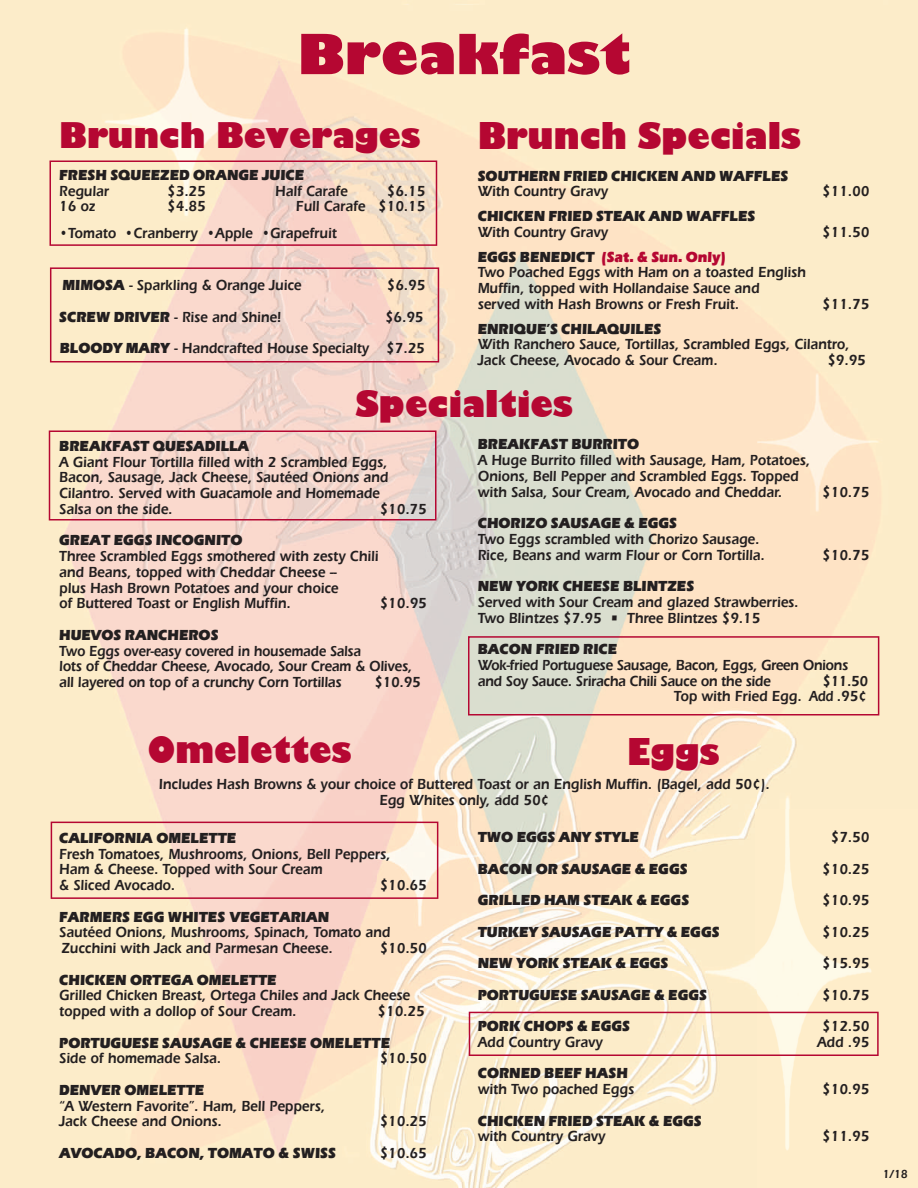
<style>
.page{position:relative;width:918px;height:1188px;background:#fff}
.page>*{position:absolute;margin:0;border:0;box-sizing:border-box;transform-origin:0 0}
.t1{font:54px "Gilbert Ultra Bold Plain";color:#b50732}
.t2{font:36px "Gilbert Ultra Bold Plain";color:#b50732;scale:.9 1}
.t3{font:34.5px "Gilbert Ultra Bold Plain";color:#b50732;scale:.92 1}
.t4{font:15px/15.8px "Erie Black Plain";color:#231f20;scale:.9 1}
.t5{font:900 15px "Eras ITC";color:#231f20;scale:.9 1}
.t6{font:15px/15.8px "Erie Black Plain";color:#231f20;scale:.88 1}
.t7{font:15px/15.8px "Erie Black Plain";letter-spacing:-.02em;color:#231f20;scale:.9 1}
.t8{font:900 15px "Eras ITC";color:#b50732;scale:.9 1}
.t9{font:12px "Erie Black Plain";color:#231f20;scale:.9 1}
.s1{font-family:"Eras ITC";font-weight:900}
.s2{color:#231f20}
</style>
<div class="page">
<img style="left:0;top:0;width:918px;height:1188px">
<svg style="left:50px;top:160px;width:387px;height:86px;background:#f5d7c2"></svg>
<svg style="left:49px;top:430px;width:387px;height:90px;background:#f2d2c7"></svg>
<svg style="left:51px;top:822px;width:387px;height:77px;background:#f8d7c5"></svg>
<svg style="left:469px;top:1012px;width:410px;height:44px;background:#f7ddc2"></svg>
<svg style="left:468px;top:636px;width:411px;height:80px;background:#eed9c2"></svg>
<svg style="left:50px;top:267px;width:389px;height:95px;background:#f5d6c5"></svg>
<h1 class="t1" style="left:297px;top:20px;width:335px">Breakfast</h1>
<h3 class="t3" style="left:59px;top:114px;width:394px">Brunch Beverages</h3>
<p class="t5" style="left:59px;top:166px;width:274px">FRESH SQUEEZED ORANGE JUICE</p>
<p class="t4" style="left:59px;top:183px;width:57px">Regular</p>
<p class="t4" style="left:167px;top:183px;width:44px">$3.25</p>
<p class="t4" style="left:275px;top:183px;width:82px">Half Carafe</p>
<p class="t4" style="left:387px;top:183px;width:44px">$6.15</p>
<p class="t4" style="left:59px;top:198px;width:42px">16 oz</p>
<p class="t4" style="left:167px;top:198px;width:44px">$4.85</p>
<p class="t4" style="left:296px;top:198px;width:145px">Full Carafe $10.15</p>
<p class="t4" style="left:59px;top:225px;width:310px"><span class="s1">•</span>Tomato <span class="s1">•</span>Cranberry <span class="s1">•</span>Apple <span class="s1">•</span>Grapefruit</p>
<p class="t4" style="left:62px;top:277px;width:267px"><span class="s1">MIMOSA</span> - Sparkling &amp; Orange Juice</p>
<p class="t4" style="left:387px;top:277px;width:44px">$6.95</p>
<p class="t4" style="left:59px;top:309px;width:248px"><span class="s1">SCREW DRIVER</span> - Rise and Shine!</p>
<p class="t4" style="left:60px;top:301px;width:407px;line-height:31.5px;text-align:right">$6.95<br><span class="s1">BLOODY MARY</span> - Handcrafted House Specialty $7.25</p>
<h2 class="t2" style="left:478px;top:113px;width:361px">Brunch Specials</h2>
<p class="t5" style="left:478px;top:167px;width:347px">SOUTHERN FRIED CHICKEN AND WAFFLES</p>
<p class="t4" style="left:478px;top:183px;width:146px">With Country Gravy</p>
<p class="t4" style="left:822px;top:183px;width:54px">$11.00</p>
<p class="t5" style="left:478px;top:207px;width:310px">CHICKEN FRIED STEAK AND WAFFLES</p>
<p class="t4" style="left:478px;top:224px;width:146px">With Country Gravy</p>
<p class="t4" style="left:822px;top:224px;width:54px">$11.50</p>
<p class="t8" style="left:478px;top:248px;width:277px"><span class="s2">EGGS BENEDICT</span> (Sat. &amp; Sun. Only)</p>
<p class="t4" style="left:478px;top:264px;width:366px">Two Poached Eggs with Ham on a toasted English<br>Muffin, topped with Hollandaise Sauce and served with Hash Browns or Fresh Fruit.</p>
<p class="t4" style="left:822px;top:296px;width:54px">$11.75</p>
<p class="t5" style="left:478px;top:320px;width:205px">ENRIQUE’S CHILAQUILES</p>
<p class="t4" style="left:478px;top:336px;width:414px">With Ranchero Sauce, Tortillas, Scrambled Eggs, Cilantro,<br>Jack Cheese, Avocado &amp; Sour Cream.</p>
<p class="t4" style="left:827px;top:352px;width:44px">$9.95</p>
<h2 class="t2" style="left:355px;top:381px;width:243px">Specialties</h2>
<p class="t5" style="left:59px;top:437px;width:213px">BREAKFAST QUESADILLA</p>
<p class="t4" style="left:59px;top:453px;width:367px">A Giant Flour Tortilla filled with 2 Scrambled Eggs, Bacon, Sausage, Jack Cheese, Sautéed Onions and Cilantro. Served with Guacamole and Homemade Salsa on the side.</p>
<p class="t4" style="left:380px;top:501px;width:54px">$10.75</p>
<p class="t5" style="left:478px;top:436px;width:181px">BREAKFAST BURRITO</p>
<p class="t4" style="left:478px;top:452px;width:371px">A Huge Burrito filled with Sausage, Ham, Potatoes,<br>Onions, Bell Pepper and Scrambled Eggs. Topped with Salsa, Sour Cream, Avocado and Cheddar.</p>
<p class="t4" style="left:822px;top:483px;width:54px">$10.75</p>
<p class="t5" style="left:59px;top:532px;width:205px">GREAT EGGS INCOGNITO</p>
<p class="t4" style="left:59px;top:548px;width:356px">Three Scrambled Eggs smothered with zesty Chili and Beans, topped with Cheddar Cheese --<br>plus Hash Brown Potatoes and your choice<br>of Buttered Toast or English Muffin.</p>
<p class="t4" style="left:380px;top:595px;width:54px">$10.95</p>
<p class="t5" style="left:59px;top:626px;width:179px">HUEVOS RANCHEROS</p>
<p class="t6" style="left:59px;top:642px;width:403px">Two Eggs over-easy covered in housemade Salsa<br>lots of Cheddar Cheese, Avocado, Sour Cream &amp; Olives, all layered on top of a crunchy Corn Tortillas</p>
<p class="t4" style="left:374px;top:674px;width:53px">$10.95</p>
<p class="t5" style="left:478px;top:514px;width:223px">CHORIZO SAUSAGE &amp; EGGS</p>
<p class="t4" style="left:478px;top:531px;width:320px">Two Eggs scrambled with Chorizo Sausage.<br>Rice, Beans and warm Flour or Corn Tortilla.</p>
<p class="t4" style="left:822px;top:546px;width:54px">$10.75</p>
<p class="t5" style="left:478px;top:577px;width:242px">NEW YORK CHEESE BLINTZES</p>
<p class="t4" style="left:478px;top:594px;width:358px">Served with Sour Cream and glazed Strawberries.<br>Two Blintzes $7.95 • Three Blintzes $9.15</p>
<p class="t5" style="left:478px;top:640px;width:157px">BACON FRIED RICE</p>
<p class="t7" style="left:478px;top:657px;width:413px">Wok-fried Portuguese Sausage, Bacon, Eggs, Green Onions and Soy Sauce. Sriracha Chili Sauce on the side</p>
<p class="t4" style="left:674px;top:672px;width:217px;text-align:right">$11.50<br>Top with Fried Egg. Add .95¢</p>
<h2 class="t2" style="left:148px;top:727px;width:228px">Omelettes</h2>
<p class="t4" style="left:159px;top:776px;width:680px;text-align:center">Includes Hash Browns &amp; your choice of Buttered Toast or an English Muffin. (Bagel, add 50¢).<br>Egg Whites only, add 50¢</p>
<p class="t5" style="left:59px;top:829px;width:198px">CALIFORNIA OMELETTE</p>
<p class="t4" style="left:59px;top:845px;width:369px">Fresh Tomatoes, Mushrooms, Onions, Bell Peppers,<br>Ham &amp; Cheese. Topped with Sour Cream<br>&amp; Sliced Avocado.</p>
<h2 class="t2" style="left:627px;top:729px;width:104px">Eggs</h2>
<p class="t5" style="left:478px;top:828px;width:181px">TWO EGGS ANY STYLE</p>
<p class="t4" style="left:831px;top:829px;width:44px">$7.50</p>
<p class="t5" style="left:478px;top:860px;width:235px">BACON OR SAUSAGE &amp; EGGS</p>
<p class="t4" style="left:822px;top:861px;width:54px">$10.25</p>
<p class="t5" style="left:478px;top:891px;width:237px">GRILLED HAM STEAK &amp; EGGS</p>
<p class="t4" style="left:822px;top:892px;width:54px">$10.95</p>
<p class="t5" style="left:478px;top:923px;width:270px">TURKEY SAUSAGE PATTY &amp; EGGS</p>
<p class="t4" style="left:822px;top:924px;width:54px">$10.25</p>
<p class="t5" style="left:478px;top:954px;width:213px">NEW YORK STEAK &amp; EGGS</p>
<p class="t4" style="left:822px;top:955px;width:54px">$15.95</p>
<p class="t5" style="left:478px;top:986px;width:256px">PORTUGUESE SAUSAGE &amp; EGGS</p>
<p class="t4" style="left:822px;top:987px;width:54px">$10.75</p>
<p class="t5" style="left:478px;top:1017px;width:171px">PORK CHOPS &amp; EGGS</p>
<p class="t4" style="left:822px;top:1018px;width:54px">$12.50</p>
<p class="t4" style="left:478px;top:1034px;width:140px">Add Country Gravy</p>
<p class="t4" style="left:817px;top:1034px;width:59px">Add .95</p>
<p class="t5" style="left:478px;top:1065px;width:168px">CORNED BEEF HASH</p>
<p class="t4" style="left:478px;top:1081px;width:175px">with Two poached Eggs</p>
<p class="t4" style="left:822px;top:1081px;width:54px">$10.95</p>
<p class="t5" style="left:478px;top:1112px;width:251px">CHICKEN FRIED STEAK &amp; EGGS</p>
<p class="t4" style="left:478px;top:1128px;width:143px">with Country Gravy</p>
<p class="t4" style="left:822px;top:1128px;width:54px">$11.95</p>
<p class="t4" style="left:380px;top:877px;width:54px">$10.65</p>
<p class="t5" style="left:59px;top:908px;width:301px">FARMERS EGG WHITES VEGETARIAN</p>
<p class="t4" style="left:59px;top:924px;width:370px">Sautéed Onions, Mushrooms, Spinach, Tomato and<br>Zucchini with Jack and Parmesan Cheese.</p>
<p class="t4" style="left:380px;top:940px;width:54px">$10.50</p>
<p class="t5" style="left:59px;top:971px;width:243px">CHICKEN ORTEGA OMELETTE</p>
<p class="t4" style="left:59px;top:987px;width:391px">Grilled Chicken Breast, Ortega Chiles and Jack Cheese topped with a dollop of Sour Cream.</p>
<p class="t4" style="left:378px;top:1003px;width:54px">$10.25</p>
<p class="t5" style="left:59px;top:1034px;width:369px">PORTUGUESE SAUSAGE &amp; CHEESE OMELETTE</p>
<p class="t4" style="left:59px;top:1050px;width:181px">Side of homemade Salsa.</p>
<p class="t4" style="left:380px;top:1050px;width:54px">$10.50</p>
<p class="t5" style="left:59px;top:1081px;width:163px">DENVER OMELETTE</p>
<p class="t4" style="left:59px;top:1097px;width:297px">“A Western Favorite”. Ham, Bell Peppers,<br>Jack Cheese and Onions.</p>
<p class="t4" style="left:380px;top:1113px;width:54px">$10.25</p>
<p class="t5" style="left:59px;top:1144px;width:309px">AVOCADO, BACON, TOMATO &amp; SWISS</p>
<p class="t4" style="left:380px;top:1145px;width:54px">$10.65</p>
<p class="t9" style="left:883px;top:1167px;width:29px">1/18</p>
</div>
